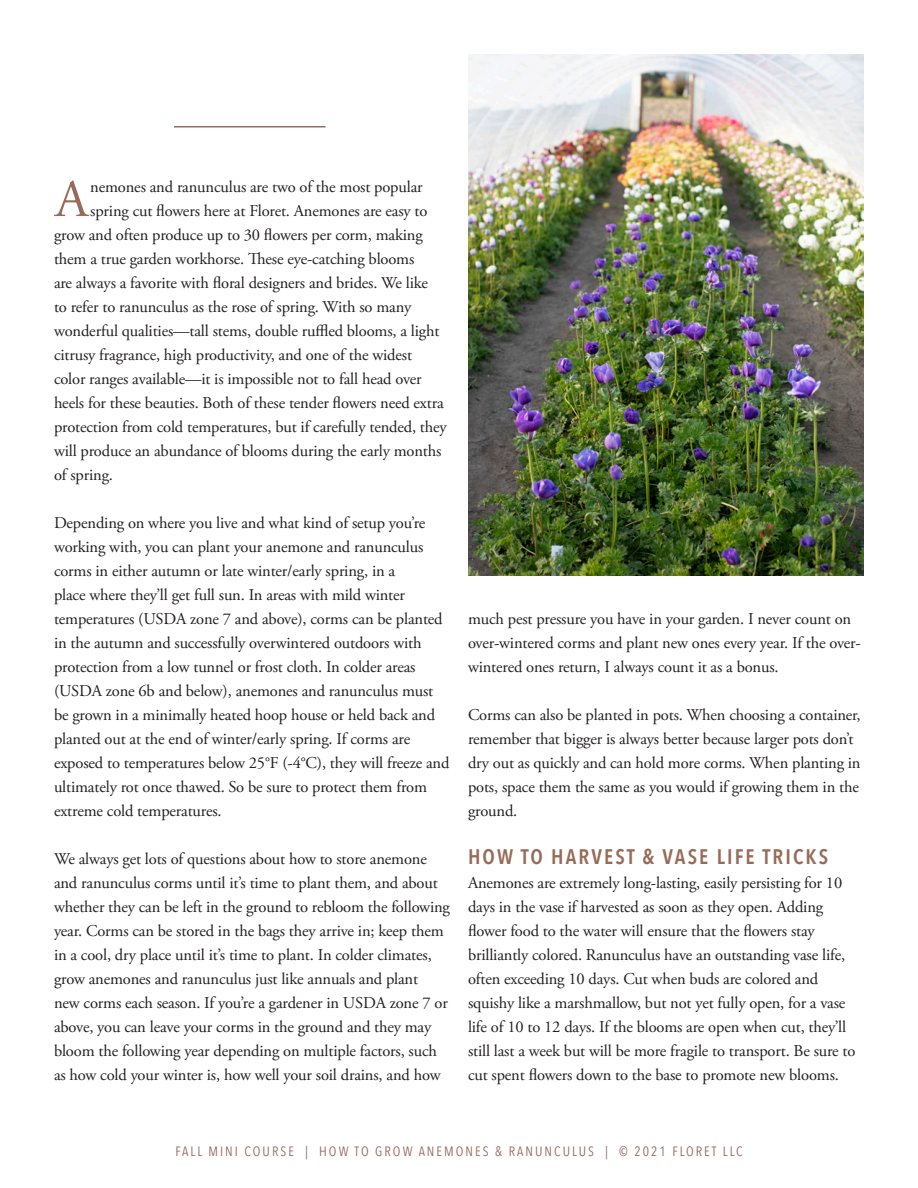
<style>
.page{position:relative;width:918px;height:1188px;background:#fff}
.page>*{position:absolute;margin:0;border:0;box-sizing:border-box;transform-origin:0 0}
.Body{font:52.65px "Adobe Garamond Pro";color:#986b58}
.Body-2{font:600 21px "Avenir Next Condensed";letter-spacing:.1em;color:#986b58}
.Body-3{font:16.5px/24px "Adobe Garamond Pro";letter-spacing:-.01em;color:#231f20}
.t1{font:13.5px "Avenir Next Condensed";letter-spacing:.15em;color:#986b58}
</style>
<div class="page">
<img style="left:468px;top:54px;width:396px;height:522px">
<hr style="left:174px;top:126px;width:152px;height:2px;background:#986b58">
<p class="Body" style="left:55px;top:168px;width:34px">A</p>
<p class="Body-3" style="left:90px;top:175px;width:334px">nemones and ranunculus are two of the most popular</p>
<p class="Body-3" style="left:90px;top:199px;width:339px">spring cut flowers here at Floret. Anemones are easy to</p>
<p class="Body-3" style="left:54px;top:223px;width:370px">grow and often produce up to 30 flowers per corm, making</p>
<p class="Body-3" style="left:54px;top:247px;width:362px">them a true garden workhorse. These eye-catching blooms</p>
<p class="Body-3" style="left:54px;top:271px;width:376px">are always a favorite with floral designers and brides. We like</p>
<p class="Body-3" style="left:54px;top:295px;width:359px">to refer to ranunculus as the rose of spring. With so many</p>
<p class="Body-3" style="left:54px;top:319px;width:387px">wonderful qualities—tall stems, double ruffled blooms, a light</p>
<p class="Body-3" style="left:54px;top:343px;width:360px">citrusy fragrance, high productivity, and one of the widest</p>
<p class="Body-3" style="left:54px;top:367px;width:369px">color ranges available—it is impossible not to fall head over</p>
<p class="Body-3" style="left:54px;top:391px;width:391px">heels for these beauties. Both of these tender flowers need extra</p>
<p class="Body-3" style="left:54px;top:415px;width:394px">protection from cold temperatures, but if carefully tended, they</p>
<p class="Body-3" style="left:54px;top:439px;width:389px">will produce an abundance of blooms during the early months</p>
<p class="Body-3" style="left:54px;top:463px;width:61px">of spring.</p>
<p class="Body-3" style="left:54px;top:511px;width:397px">Depending on where you live and what kind of setup you’re working with, you can plant your anemone and ranunculus corms in either autumn or late winter/early spring, in a<br>place where they’ll get full sun. In areas with mild winter temperatures (USDA zone 7 and above), corms can be planted in the autumn and successfully overwintered outdoors with protection from a low tunnel or frost cloth. In colder areas (USDA zone 6b and below), anemones and ranunculus must be grown in a minimally heated hoop house or held back and planted out at the end of winter/early spring. If corms are exposed to temperatures below 25°F (-4°C), they will freeze and ultimately rot once thawed. So be sure to protect them from extreme cold temperatures.</p>
<p class="Body-3" style="left:54px;top:847px;width:397px">We always get lots of questions about how to store anemone and ranunculus corms until it’s time to plant them, and about whether they can be left in the ground to rebloom the following year. Corms can be stored in the bags they arrive in; keep them in a cool, dry place until it’s time to plant. In colder climates, grow anemones and ranunculus just like annuals and plant<br>new corms each season. If you’re a gardener in USDA zone 7 or above, you can leave your corms in the ground and they may bloom the following year depending on multiple factors, such as how cold your winter is, how well your soil drains, and how</p>
<p class="Body-3" style="left:468px;top:607px;width:394px">much pest pressure you have in your garden. I never count on over-wintered corms and plant new ones every year. If the over&shy;wintered ones return, I always count it as a bonus.</p>
<p class="Body-3" style="left:468px;top:703px;width:394px">Corms can also be planted in pots. When choosing a container, remember that bigger is always better because larger pots don’t dry out as quickly and can hold more corms. When planting in pots, space them the same as you would if growing them in the ground.</p>
<p class="Body-2" style="left:468px;top:838px;width:362px">HOW TO HARVEST &amp; VASE LIFE TRICKS</p>
<p class="Body-3" style="left:468px;top:871px;width:389px">Anemones are extremely long-lasting, easily persisting for 10 days in the vase if harvested as soon as they open. Adding flower food to the water will ensure that the flowers stay brilliantly colored. Ranunculus have an outstanding vase life, often exceeding 10 days. Cut when buds are colored and squishy like a marshmallow, but not yet fully open, for a vase life of 10 to 12 days. If the blooms are open when cut, they’ll still last a week but will be more fragile to transport. Be sure to cut spent flowers down to the base to promote new blooms.</p>
<p class="t1" style="left:175px;top:1140px;width:569px">FALL MINI COURSE | HOW TO GROW ANEMONES &amp; RANUNCULUS | © 2021 FLORET LLC</p>
</div>
